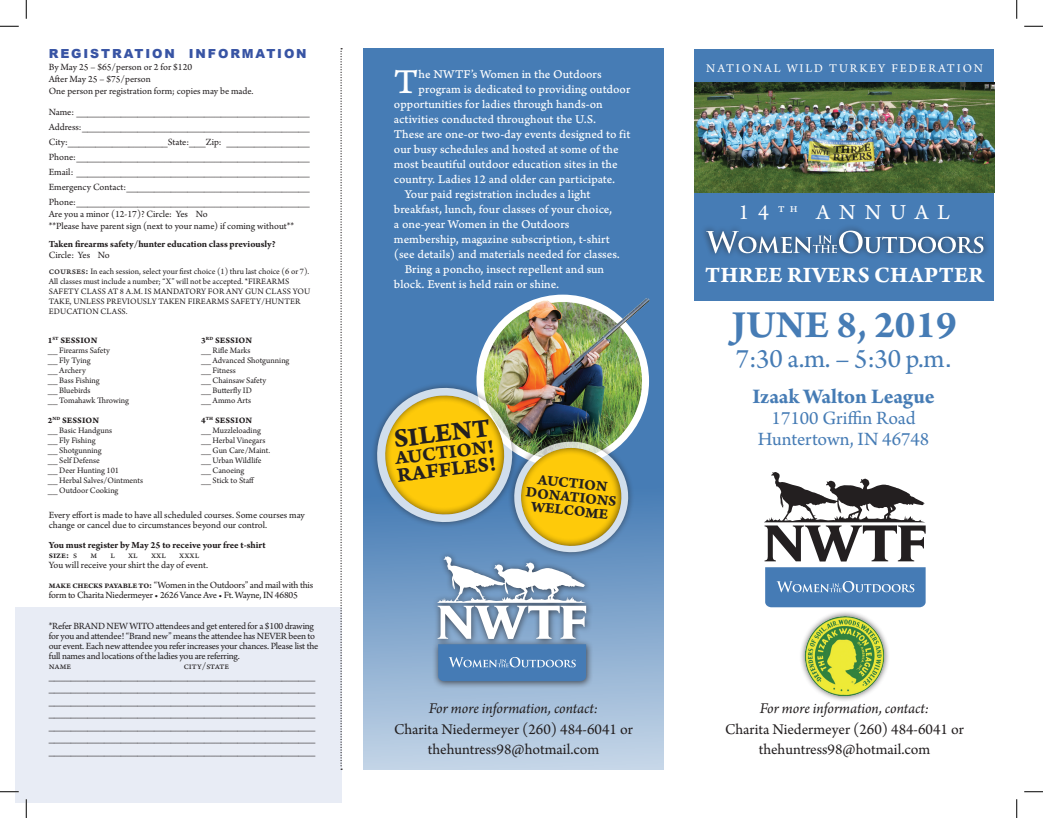
<style>
.page{position:relative;width:1043px;height:818px;background:#fff}
.page>*{position:absolute;margin:0;border:0;box-sizing:border-box;transform-origin:0 0}
.t1{font:700 40.62px "Arno Pro";letter-spacing:.005em;color:#467cb5}
.t2{font:36.62px "Arno Pro Caption";color:#fff}
.t3{font:28.12px "Arno Pro";color:#467cb5}
.t4{font:27.38px "Arno Pro Bold Caption";color:#231f20}
.t5{font:23.25px "Arno Pro Bold Sm Text";letter-spacing:.01em;color:#fff}
.t6{font:22.5px "Arno Pro";letter-spacing:.4em;color:#fff}
.t7{font:700 22px "Arno Pro";letter-spacing:-.005em;color:#467cb5}
.t8{font:21.5px "Arno Pro Bold Caption";color:#231f20}
.t9{font:20px "Arno Pro Bold Caption";color:#231f20}
.t10{font:19.75px/21.2px "Arno Pro";color:#467cb5;text-align:center}
.t11{font:15.75px/20.4px "Arno Pro";color:#231f20;text-align:center}
.t12{font:italic 15.75px "Arno Pro";letter-spacing:-.005em;color:#231f20}
.t13{font:15.12px/13.8px "Arno Pro Bold Caption";color:#231f20;text-align:center}
.t14{font:12.5px "Arno Pro Caption";color:#fff}
.t15{font:12.5px "Arno Pro";letter-spacing:.15em;color:#fff}
.t16{font:900 12.5px "Arial";letter-spacing:.15em;color:#3854a4}
.t17{font:10px/10px "Arno Pro";letter-spacing:-.01em;color:#231f20}
.t18{font:700 10px/10px "Arno Pro";letter-spacing:-.005em;color:#231f20}
.t19{font:8.75px/10px "Arno Pro";color:#231f20}
.t20{font:8.75px "Arno Pro Bold Caption";letter-spacing:.01em;color:#231f20}
.s1{font-family:"Arno Pro Caption";font-size:10px}
.s2{font-family:"Arial"}
.s3{font-weight:600}
.s4{font-weight:400}
</style>
<div class="page">
<svg style="left:363px;top:48px;width:300px;height:721px;background:#608ebf"></svg>
<div style="left:694px;top:49px;width:300px;height:252px;background:#467cb5"></div>
<img style="left:694px;top:82px;width:300px;height:110px">
<div style="left:15px;top:607px;width:327px;height:195px;background:#e8ecf5"></div>
<svg style="left:340px;top:48px;width:2px;height:721px"></svg>
<div style="left:799px;top:610px;width:91px;height:92px;background:#231f20;opacity:.75"></div>
<img style="left:805px;top:616px;width:79px;height:80px">
<div style="left:700px;top:224px;width:290px;height:36px;background:#231f20;opacity:.75"></div>
<svg style="left:706px;top:230px;width:277px;height:23px"></svg>
<svg style="left:764px;top:472px;width:161px;height:89px"></svg>
<svg style="left:765px;top:567px;width:160px;height:40px;background:#5183b9"></svg>
<div style="left:432px;top:551px;width:161px;height:137px;background:#231f20;opacity:.75"></div>
<img style="left:471px;top:282px;width:193px;height:188px">
<div style="left:507px;top:435px;width:127px;height:123px;background:#231f20;opacity:.75"></div>
<div style="left:370px;top:381px;width:149px;height:147px;background:#231f20;opacity:.75"></div>
<img style="left:373px;top:384px;width:258px;height:297px">
<svg style="left:0;top:25px;width:19px;height:2px"></svg>
<svg style="left:1024px;top:25px;width:18px;height:2px"></svg>
<svg style="left:0;top:791px;width:19px;height:1px"></svg>
<svg style="left:1024px;top:791px;width:18px;height:1px"></svg>
<svg style="left:25px;top:0;width:2px;height:19px"></svg>
<svg style="left:25px;top:799px;width:2px;height:19px"></svg>
<svg style="left:1016px;top:0;width:1px;height:19px"></svg>
<svg style="left:1016px;top:799px;width:1px;height:19px"></svg>
<p class="t16" style="left:49px;top:44px;width:259px">REGISTRATION INFORMATION</p>
<p class="t17" style="left:49px;top:61px;width:206px;line-height:12px">By May 25 – $65/person or 2 for $120<br>After May 25 – $75/person<br>One person per registration form; copies may be made.</p>
<p class="t17" style="left:49px;top:105px;width:262px;line-height:15px;text-align:justify">Name: __________________________________________ Address:_________________________________________ City:__________________State:___Zip: _______________ Phone:__________________________________________ Email: __________________________________________ Emergency Contact:_________________________________ Phone:__________________________________________</p>
<p class="t17" style="left:49px;top:208px;width:247px;line-height:12px">Are you a minor (12-17)? Circle: Yes No<br>**Please have parent sign (next to your name) if coming without**</p>
<p class="t18" style="left:49px;top:239px;width:228px">Taken firearms safety/hunter education class previously?</p>
<p class="t17" style="left:49px;top:250px;width:63px">Circle: Yes No</p>
<p class="t19" style="left:49px;top:267px;width:263px"><span class="s1">courses:</span> In each session, select your first choice (1) thru last choice (6 or 7).<br>All classes must include a number; “X” will not be accepted. *FIREARMS SAFETY CLASS AT 8 A.M. IS MANDATORY FOR ANY GUN CLASS YOU TAKE, UNLESS PREVIOUSLY TAKEN FIREARMS SAFETY/HUNTER EDUCATION CLASS.</p>
<h3 class="t5" style="left:705px;top:261px;width:280px">THREE RIVERS CHAPTER</h3>
<h1 class="t1" style="left:731px;top:301px;width:227px">JUNE 8, 2019</h1>
<h3 class="t3" style="left:736px;top:343px;width:218px">7:30 a.m. – 5:30 p.m<span class="s2">.</span></h3>
<p class="t15" style="left:706px;top:61px;width:278px">NATIONAL WILD TURKEY FEDERATION</p>
<h2 class="t2" style="left:394px;top:60px;width:26px">T</h2>
<p class="t14" style="left:418px;top:66px;width:184px">he NWTF’s Women in the Outdoors</p>
<p class="t14" style="left:418px;top:81px;width:213px">program is dedicated to providing outdoor</p>
<p class="t14" style="left:394px;top:96px;width:210px">opportunities for ladies through hands-on</p>
<p class="t14" style="left:394px;top:111px;width:204px">activities conducted throughout the U.S.</p>
<p class="t14" style="left:394px;top:126px;width:238px">These are one-or two-day events designed to fit</p>
<p class="t14" style="left:394px;top:141px;width:226px">our busy schedules and hosted at some of the</p>
<p class="t14" style="left:394px;top:156px;width:225px">most beautiful outdoor education sites in the</p>
<p class="t14" style="left:394px;top:171px;width:223px">country. Ladies 12 and older can participate.</p>
<p class="t14" style="left:405px;top:186px;width:187px">Your paid registration includes a light</p>
<p class="t14" style="left:394px;top:201px;width:220px">breakfast, lunch, four classes of your choice,</p>
<p class="t14" style="left:394px;top:216px;width:177px">a one-year Women in the Outdoors</p>
<p class="t14" style="left:394px;top:231px;width:217px">membership, magazine subscription, t-shirt</p>
<p class="t14" style="left:394px;top:246px;width:227px">(see details) and materials needed for classes.</p>
<p class="t14" style="left:405px;top:261px;width:201px">Bring a poncho, insect repellent and sun</p>
<p class="t14" style="left:394px;top:276px;width:167px">block. Event is held rain or shine.</p>
<h3 class="t6" style="left:738px;top:200px;width:213px">14 <sup>th</sup> ANNUAL</h3>
<p class="t20" style="left:48px;top:335px;width:51px">1<sup>ST</sup> SESSION</p>
<p class="t19" style="left:48px;top:346px;width:83px">__ Firearms Safety<br>__ Fly Tying<br>__ Archery<br>__ Bass Fishing<br>__ Bluebirds<br>__ Tomahawk Throwing</p>
<p class="t20" style="left:48px;top:415px;width:53px">2<sup>ND</sup> SESSION</p>
<p class="t19" style="left:48px;top:426px;width:97px">__ Basic Handguns<br>__ Fly Fishing<br>__ Shotgunning<br>__ Self Defense<br>__ Deer Hunting 101<br>__ Herbal Salves/Ointments __ Outdoor Cooking</p>
<p class="t20" style="left:201px;top:335px;width:53px">3<sup>RD</sup> SESSION</p>
<p class="t19" style="left:201px;top:346px;width:90px">__ Rifle Marks<br>__ Advanced Shotgunning __ Fitness<br>__ Chainsaw Safety<br>__ Butterfly ID<br>__ Ammo Arts</p>
<p class="t20" style="left:201px;top:415px;width:53px">4<sup>TH</sup> SESSION</p>
<p class="t19" style="left:201px;top:426px;width:71px">__ Muzzleloading __ Herbal Vinegars __ Gun Care/Maint. __ Urban Wildlife __ Canoeing<br>__ Stick to Staff</p>
<h3 class="t7" style="left:752px;top:383px;width:184px">Izaak Walton League</h3>
<h3 class="t10" style="left:757px;top:408px;width:173px">17100 Griffin Road<br>Huntertown, IN 46748</h3>
<h3 class="t4" style="left:391px;top:423px;width:99px;rotate:-7deg">SILENT</h3>
<h3 class="t9" style="left:393px;top:446px;width:101px;rotate:-7deg">AUCTION!</h3>
<h3 class="t8" style="left:395px;top:462px;width:101px;rotate:-7deg">RAFFLES!</h3>
<h3 class="t13" style="left:528px;top:472px;width:93px;rotate:6deg">AUCTION<br>DONATIONS<br>WELCOME</h3>
<p class="t17" style="left:49px;top:511px;width:258px">Every effort is made to have all scheduled courses. Some courses may change or cancel due to circumstances beyond our control.</p>
<p class="t18" style="left:49px;top:541px;width:218px">You must register by May 25 to receive your free t-shirt <span class="s3">size:</span> <span class="s4">s</span></p>
<p class="t17" style="left:49px;top:551px;width:161px;text-indent:130px">xxxl<br>You will receive your shirt the day of event.</p>
<p class="t17" style="left:49px;top:581px;width:266px"><span class="s3">make checks payable to:</span> “Women in the Outdoors” and mail with this form to Charita Niedermeyer • 2626 Vance Ave • Ft. Wayne, IN 46805</p>
<p class="t17" style="left:49px;top:621px;width:271px">*Refer BRAND NEW WITO attendees and get entered for a $100 drawing for you and attendee! “Brand new” means the attendee has NEVER been to our event. Each new attendee you refer increases your chances. Please list the full names and locations of the ladies you are referring.<br>name</p>
<p class="t17" style="left:90px;top:551px;width:8px">m</p>
<p class="t17" style="left:110px;top:551px;width:6px">l</p>
<p class="t17" style="left:128px;top:551px;width:11px">xl</p>
<p class="t17" style="left:151px;top:551px;width:16px">xxl</p>
<p class="t17" style="left:49px;top:661px;width:268px;text-indent:135px">city/state ________________________________________________</p>
<p class="t17" style="left:49px;top:682px;width:268px;line-height:12.5px;text-align:justify">________________________________________________ ________________________________________________ ________________________________________________ ________________________________________________ ________________________________________________ ________________________________________________</p>
<h3 class="t12" style="left:429px;top:699px;width:171px">For more information, contact:</h3>
<h3 class="t11" style="left:394px;top:719px;width:240px">Charita Niedermeyer (260) 484-6041 or thehuntress98@hotmail.com</h3>
<h3 class="t12" style="left:759px;top:699px;width:171px">For more information, contact:</h3>
<h3 class="t11" style="left:725px;top:719px;width:240px">Charita Niedermeyer (260) 484-6041 or thehuntress98@hotmail.com</h3>
</div>
